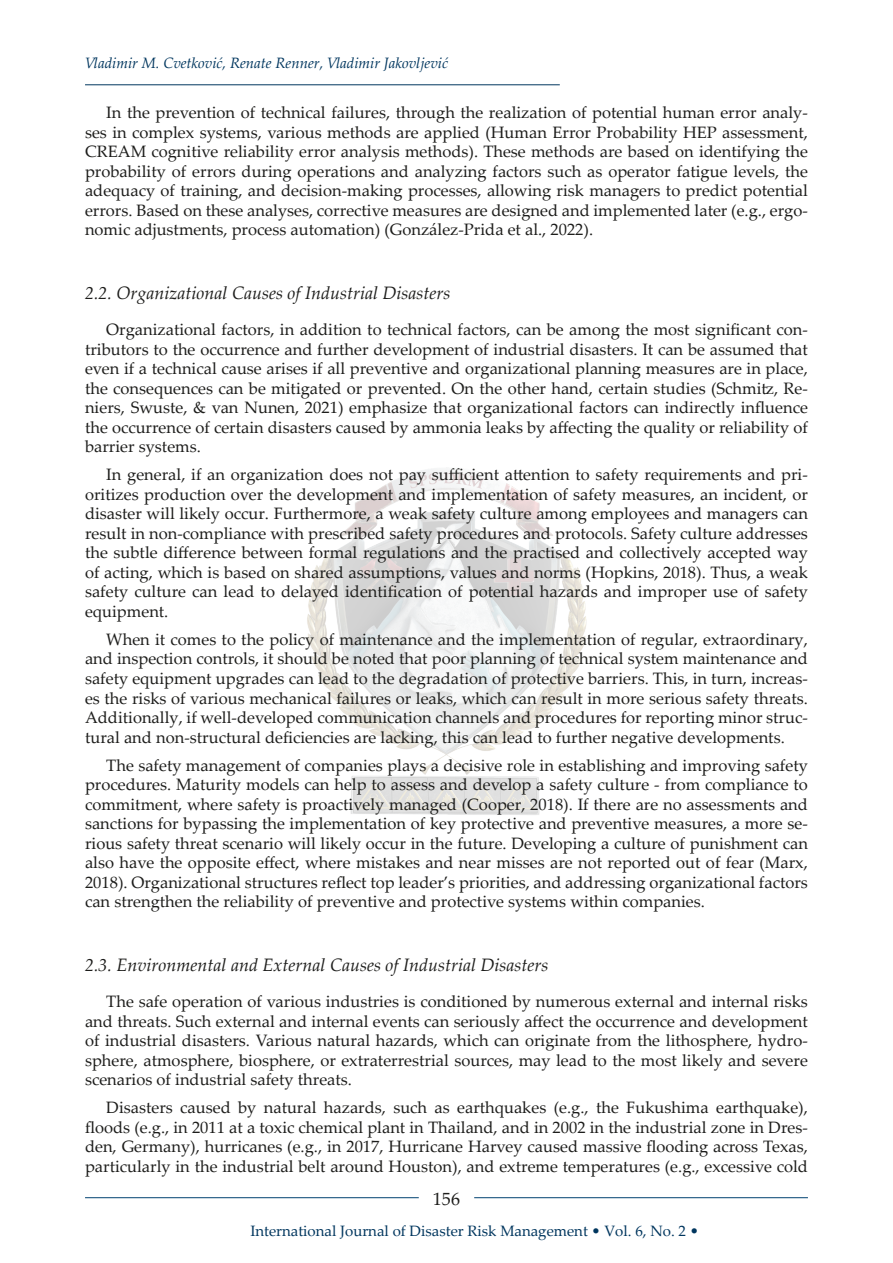
<style>
.page{position:relative;width:893px;height:1263px;background:#fff}
.page>*{position:absolute;margin:0;border:0;box-sizing:border-box;transform-origin:0 0}
.Naslov_2{font:italic 18px "Palatino Linotype";color:#1d1d1b}
.t1{font:18px "Palatino Linotype";color:#1d1d1b}
.t2{font:16.5px/19.5px "Palatino Linotype";color:#1d1d1b;text-align:justify}
.t3{font:15px "Palatino Linotype";color:#00365e}
.t4{font:italic 15px "Palatino Linotype";color:#00365e}
</style>
<div class="page">
<hr style="left:85px;top:84px;width:475px;height:1px;background:#00365e">
<img style="left:307px;top:469px;width:280px;height:346px">
<hr style="left:85px;top:1197px;width:334px;height:1px;background:#004170">
<hr style="left:474px;top:1197px;width:334px;height:1px;background:#004170">
<p class="t4" style="left:85px;top:52px;width:365px">Vladimir M. Cvetković, Renate Renner, Vladimir Jakovljević</p>
<p class="t2" style="left:85px;top:102px;width:724px;text-indent:21px">In the prevention of technical failures, through the realization of potential human error analy&shy;ses in complex systems, various methods are applied (Human Error Probability HEP assessment, CREAM cognitive reliability error analysis methods). These methods are based on identifying the probability of errors during operations and analyzing factors such as operator fatigue levels, the adequacy of training, and decision-making processes, allowing risk managers to predict potential errors. Based on these analyses, corrective measures are designed and implemented later (e.g., ergo&shy;nomic adjustments, process automation) (González-Prida et al., 2022).</p>
<p class="Naslov_2" style="left:85px;top:280px;width:367px">2.2. Organizational Causes of Industrial Disasters</p>
<p class="t2" style="left:85px;top:319px;width:724px;text-indent:21px">Organizational factors, in addition to technical factors, can be among the most significant con&shy;tributors to the occurrence and further development of industrial disasters. It can be assumed that even if a technical cause arises if all preventive and organizational planning measures are in place, the consequences can be mitigated or prevented. On the other hand, certain studies (Schmitz, Re&shy;niers, Swuste, &amp; van Nunen, 2021) emphasize that organizational factors can indirectly influence the occurrence of certain disasters caused by ammonia leaks by affecting the quality or reliability of barrier systems.</p>
<p class="t2" style="left:85px;top:464px;width:724px;text-indent:21px">In general, if an organization does not pay sufficient attention to safety requirements and pri&shy;oritizes production over the development and implementation of safety measures, an incident, or disaster will likely occur. Furthermore, a weak safety culture among employees and managers can result in non-compliance with prescribed safety procedures and protocols. Safety culture addresses the subtle difference between formal regulations and the practised and collectively accepted way of acting, which is based on shared assumptions, values and norms (Hopkins, 2018). Thus, a weak safety culture can lead to delayed identification of potential hazards and improper use of safety equipment.</p>
<p class="t2" style="left:85px;top:629px;width:724px;text-indent:21px">When it comes to the policy of maintenance and the implementation of regular, extraordinary, and inspection controls, it should be noted that poor planning of technical system maintenance and safety equipment upgrades can lead to the degradation of protective barriers. This, in turn, increas&shy;es the risks of various mechanical failures or leaks, which can result in more serious safety threats.<br>Additionally, if well-developed communication channels and procedures for reporting minor struc&shy;tural and non-structural deficiencies are lacking, this can lead to further negative developments.</p>
<p class="t2" style="left:85px;top:754px;width:724px;text-indent:21px">The safety management of companies plays a decisive role in establishing and improving safety procedures. Maturity models can help to assess and develop a safety culture - from compliance to commitment, where safety is proactively managed (Cooper, 2018). If there are no assessments and sanctions for bypassing the implementation of key protective and preventive measures, a more se&shy;rious safety threat scenario will likely occur in the future. Developing a culture of punishment can also have the opposite effect, where mistakes and near misses are not reported out of fear (Marx, 2018). Organizational structures reflect top leader’s priorities, and addressing organizational factors can strengthen the reliability of preventive and protective systems within companies.</p>
<p class="Naslov_2" style="left:85px;top:951px;width:465px">2.3. Environmental and External Causes of Industrial Disasters</p>
<p class="t2" style="left:85px;top:991px;width:724px;text-indent:21px">The safe operation of various industries is conditioned by numerous external and internal risks and threats. Such external and internal events can seriously affect the occurrence and development of industrial disasters. Various natural hazards, which can originate from the lithosphere, hydro&shy;sphere, atmosphere, biosphere, or extraterrestrial sources, may lead to the most likely and severe scenarios of industrial safety threats.</p>
<p class="t2" style="left:85px;top:1097px;width:724px;text-indent:21px">Disasters caused by natural hazards, such as earthquakes (e.g., the Fukushima earthquake), floods (e.g., in 2011 at a toxic chemical plant in Thailand, and in 2002 in the industrial zone in Dres&shy;den, Germany), hurricanes (e.g., in 2017, Hurricane Harvey caused massive flooding across Texas, particularly in the industrial belt around Houston), and extreme temperatures (e.g., excessive cold</p>
<p class="t1" style="left:433px;top:1186px;width:28px">156</p>
<p class="t3" style="left:250px;top:1220px;width:450px">International Journal of Disaster Risk Management • Vol. 6, No. 2 •</p>
</div>
